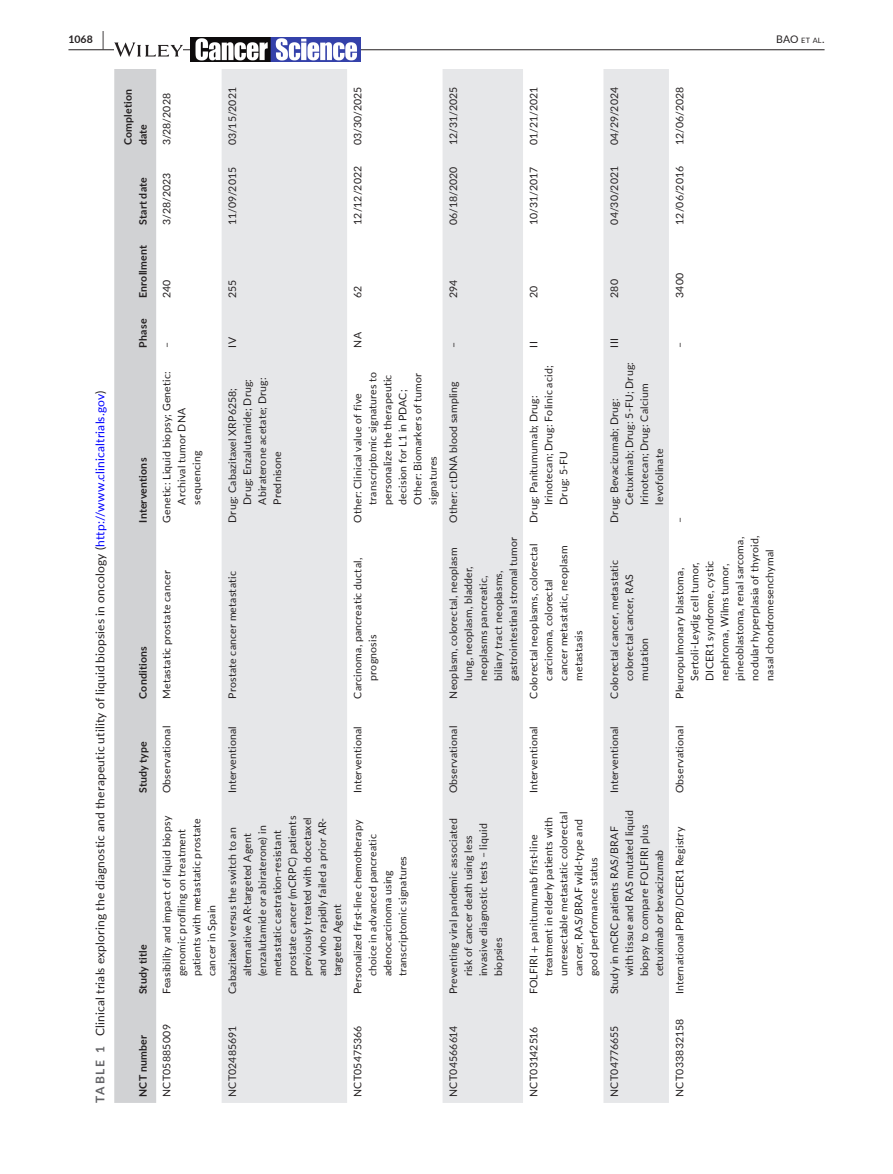
<style>
.page{position:relative;width:893px;height:1174px;background:#fff}
.page>*{position:absolute;margin:0;border:0;box-sizing:border-box;transform-origin:0 0}
.t1{font:12px "Lato";letter-spacing:.015em;color:#231f20}
.t2{font:10.5px/15px "Lato";letter-spacing:.02em;color:#231f20}
.t3{font:700 10.5px/15px "Lato";letter-spacing:.02em;color:#231f20}
.s1{font-size:19.5px}
.s2{font-size:7.35px}
.s3{font-weight:700;color:#636366}
.s4{color:#00f}
.s5{font-family:"STIX"}
</style>
<div class="page">
<hr style="left:68px;top:49px;width:756px;height:1px;background:#231f20">
<svg style="left:114px;top:42px;width:69px;height:15px"></svg>
<img style="left:191px;top:38px;width:170px;height:24px">
<div style="left:114px;top:69px;width:42px;height:1033px;background:#d1d2d4"></div>
<svg style="left:222px;top:69px;width:447px;height:1033px;fill:#e6e7e9"></svg>
<p class="t3" style="left:68px;top:31px;width:37px">1068 <span class="s1">|</span></p>
<p class="t2" style="left:776px;top:31px;width:50px">BAO <span class="s2">et al</span>.</p>
<p class="t1" style="left:92px;top:1102px;width:714px;rotate:-90deg"><span class="s3">TABLE 1</span> Clinical trials exploring the diagnostic and therapeutic utility of liquid biopsies in oncology (<span class="s4">http://www.clinicaltrials.gov</span>)</p>
<p class="t3" style="left:120px;top:145px;width:58px;rotate:-90deg">Completion date</p>
<p class="t3" style="left:135px;top:225px;width:49px;rotate:-90deg">Start date</p>
<p class="t3" style="left:135px;top:298px;width:55px;rotate:-90deg">Enrollment</p>
<p class="t3" style="left:135px;top:347px;width:30px;rotate:-90deg">Phase</p>
<p class="t3" style="left:135px;top:523px;width:66px;rotate:-90deg">Interventions</p>
<p class="t3" style="left:135px;top:698px;width:54px;rotate:-90deg">Conditions</p>
<p class="t3" style="left:135px;top:793px;width:54px;rotate:-90deg">Study type</p>
<p class="t3" style="left:135px;top:994px;width:51px;rotate:-90deg">Study title</p>
<p class="t3" style="left:135px;top:1097px;width:63px;rotate:-90deg">NCT number</p>
<p class="t2" style="left:159px;top:145px;width:54px;rotate:-90deg">3/28/2028</p>
<p class="t2" style="left:159px;top:225px;width:54px;rotate:-90deg">3/28/2023</p>
<p class="t2" style="left:224px;top:145px;width:60px;rotate:-90deg">03/15/2021</p>
<p class="t2" style="left:224px;top:225px;width:59px;rotate:-90deg">11/09/2015</p>
<p class="t2" style="left:350px;top:145px;width:60px;rotate:-90deg">03/30/2025</p>
<p class="t2" style="left:350px;top:225px;width:61px;rotate:-90deg">12/12/2022</p>
<p class="t2" style="left:445px;top:145px;width:60px;rotate:-90deg">12/31/2025</p>
<p class="t2" style="left:445px;top:225px;width:60px;rotate:-90deg">06/18/2020</p>
<p class="t2" style="left:526px;top:145px;width:60px;rotate:-90deg">01/21/2021</p>
<p class="t2" style="left:526px;top:225px;width:59px;rotate:-90deg">10/31/2017</p>
<p class="t2" style="left:606px;top:145px;width:60px;rotate:-90deg">04/29/2024</p>
<p class="t2" style="left:606px;top:225px;width:60px;rotate:-90deg">04/30/2021</p>
<p class="t2" style="left:672px;top:145px;width:60px;rotate:-90deg">12/06/2028</p>
<p class="t2" style="left:672px;top:225px;width:60px;rotate:-90deg">12/06/2016</p>
<p class="t2" style="left:159px;top:298px;width:20px;rotate:-90deg">240</p>
<p class="t2" style="left:224px;top:298px;width:20px;rotate:-90deg">255</p>
<p class="t2" style="left:350px;top:298px;width:14px;rotate:-90deg">62</p>
<p class="t2" style="left:445px;top:298px;width:20px;rotate:-90deg">294</p>
<p class="t2" style="left:526px;top:298px;width:14px;rotate:-90deg">20</p>
<p class="t2" style="left:606px;top:298px;width:20px;rotate:-90deg">280</p>
<p class="t2" style="left:672px;top:298px;width:27px;rotate:-90deg">3400</p>
<p class="t2" style="left:159px;top:347px;width:8px;rotate:-90deg">–</p>
<p class="t2" style="left:159px;top:505px;width:135px;text-indent:-18px;rotate:-90deg">Genetic: Liquid biopsy; Genetic:<br>Archival tumor DNA sequencing</p>
<p class="t2" style="left:159px;top:698px;width:130px;rotate:-90deg">Metastatic prostate cancer</p>
<p class="t2" style="left:224px;top:347px;width:12px;rotate:-90deg">IV</p>
<p class="t2" style="left:224px;top:505px;width:129px;text-indent:-18px;rotate:-90deg">Drug: Cabazitaxel XRP6258;<br>Drug: Enzalutamide; Drug:<br>Abiraterone acetate; Drug:<br>Prednisone</p>
<p class="t2" style="left:224px;top:698px;width:129px;rotate:-90deg">Prostate cancer metastatic</p>
<p class="t2" style="left:350px;top:347px;width:17px;rotate:-90deg">NA</p>
<p class="t2" style="left:350px;top:505px;width:134px;text-indent:-18px;rotate:-90deg">Other: Clinical value of five transcriptomic signatures to personalize the therapeutic decision for L1 in PDAC;<br>Other: Biomarkers of tumor signatures</p>
<p class="t2" style="left:350px;top:680px;width:124px;text-indent:-18px;rotate:-90deg">Carcinoma, pancreatic ductal, prognosis</p>
<p class="t2" style="left:445px;top:347px;width:8px;rotate:-90deg">–</p>
<p class="t2" style="left:445px;top:523px;width:143px;rotate:-90deg">Other: ctDNA blood sampling</p>
<p class="t2" style="left:445px;top:680px;width:145px;text-indent:-18px;rotate:-90deg">Neoplasm, colorectal, neoplasm lung, neoplasm, bladder, neoplasms pancreatic,<br>biliary tract neoplasms, gastrointestinal stromal tumor</p>
<p class="t2" style="left:526px;top:347px;width:8px;rotate:-90deg">II</p>
<p class="t2" style="left:526px;top:505px;width:141px;text-indent:-18px;rotate:-90deg">Drug: Panitumumab; Drug:<br>Irinotecan; Drug: Folinic acid;<br>Drug: 5-FU</p>
<p class="t2" style="left:526px;top:680px;width:139px;text-indent:-18px;rotate:-90deg">Colorectal neoplasms, colorectal carcinoma, colorectal<br>cancer metastatic, neoplasm metastasis</p>
<p class="t2" style="left:606px;top:347px;width:11px;rotate:-90deg">III</p>
<p class="t2" style="left:606px;top:505px;width:144px;text-indent:-18px;rotate:-90deg">Drug: Bevacizumab; Drug:<br>Cetuximab; Drug: 5-FU; Drug:<br>Irinotecan; Drug: Calcium levofolinate</p>
<p class="t2" style="left:606px;top:680px;width:122px;text-indent:-18px;rotate:-90deg">Colorectal cancer, metastatic colorectal cancer, RAS mutation</p>
<p class="t2" style="left:159px;top:793px;width:69px;rotate:-90deg">Observational</p>
<p class="t2" style="left:159px;top:976px;width:162px;text-indent:-18px;rotate:-90deg">Feasibility and impact of liquid biopsy genomic profiling on treatment patients with metastatic prostate cancer in Spain</p>
<p class="t2" style="left:224px;top:793px;width:69px;rotate:-90deg">Interventional</p>
<p class="t2" style="left:224px;top:976px;width:162px;text-indent:-18px;rotate:-90deg">Cabazitaxel versus the switch to an alternative AR-targeted Agent (enzalutamide or abiraterone) in metastatic castration-resistant prostate cancer (mCRPC) patients previously treated with docetaxel and who rapidly failed a prior AR&shy;targeted Agent</p>
<p class="t2" style="left:350px;top:793px;width:69px;rotate:-90deg">Interventional</p>
<p class="t2" style="left:350px;top:976px;width:158px;text-indent:-18px;rotate:-90deg">Personalized first-line chemotherapy choice in advanced pancreatic adenocarcinoma using transcriptomic signatures</p>
<p class="t2" style="left:445px;top:793px;width:69px;rotate:-90deg">Observational</p>
<p class="t2" style="left:445px;top:976px;width:159px;text-indent:-18px;rotate:-90deg">Preventing viral pandemic associated risk of cancer death using less invasive diagnostic tests – liquid biopsies</p>
<p class="t2" style="left:526px;top:793px;width:69px;rotate:-90deg">Interventional</p>
<p class="t2" style="left:526px;top:976px;width:166px;text-indent:-18px;rotate:-90deg">FOLFIRI <span class="s5">+</span> panitumumab first-line treatment in elderly patients with unresectable metastatic colorectal cancer, RAS/BRAF wild-type and good performance status</p>
<p class="t2" style="left:606px;top:793px;width:69px;rotate:-90deg">Interventional</p>
<p class="t2" style="left:606px;top:976px;width:167px;text-indent:-18px;rotate:-90deg">Study in mCRC patients RAS/BRAF with tissue and RAS mutated liquid biopsy to compare FOLFIRI plus cetuximab or bevacizumab</p>
<p class="t2" style="left:159px;top:1097px;width:74px;rotate:-90deg">NCT05885009</p>
<p class="t2" style="left:224px;top:1097px;width:73px;rotate:-90deg">NCT02485691</p>
<p class="t2" style="left:350px;top:1097px;width:73px;rotate:-90deg">NCT05475366</p>
<p class="t2" style="left:445px;top:1097px;width:73px;rotate:-90deg">NCT04566614</p>
<p class="t2" style="left:526px;top:1097px;width:72px;rotate:-90deg">NCT03142516</p>
<p class="t2" style="left:606px;top:1097px;width:72px;rotate:-90deg">NCT04776655</p>
<p class="t2" style="left:672px;top:347px;width:8px;rotate:-90deg">–</p>
<p class="t2" style="left:672px;top:523px;width:8px;rotate:-90deg">–</p>
<p class="t2" style="left:672px;top:680px;width:147px;text-indent:-18px;rotate:-90deg">Pleuropulmonary blastoma,<br>Sertoli-Leydig cell tumor,<br>DICER1 syndrome, cystic nephroma, Wilms tumor, pineoblastoma, renal sarcoma, nodular hyperplasia of thyroid, nasal chondromesenchymal</p>
<p class="t2" style="left:672px;top:793px;width:69px;rotate:-90deg">Observational</p>
<p class="t2" style="left:672px;top:994px;width:169px;rotate:-90deg">International PPB/DICER1 Registry</p>
<p class="t2" style="left:672px;top:1097px;width:80px;rotate:-90deg">NCT033832158</p>
</div>
